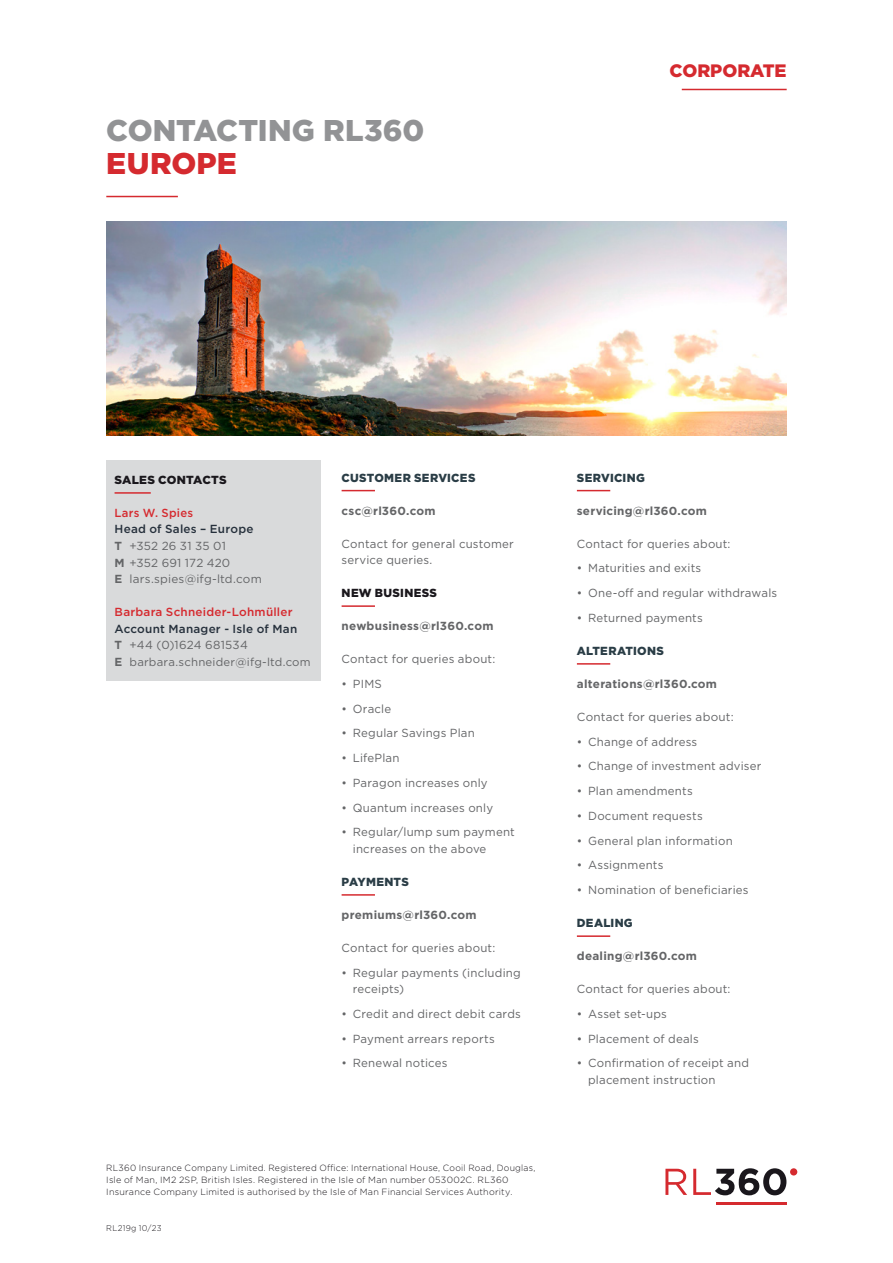
<style>
.page{position:relative;width:893px;height:1263px;background:#fff}
.page>*{position:absolute;margin:0;border:0;box-sizing:border-box;transform-origin:0 0}
.Headline_2_col_span{font:900 30px/33px "Gotham";letter-spacing:.005em;color:#929395}
.Product_name{font:900 18px "Gotham";color:#d52a2f}
.Body{font:11.7px/16.5px "Gotham";letter-spacing:.02em;color:#646567}
.Body-2{font:700 11.7px "Gotham";letter-spacing:.02em;color:#646567}
.Contact{font:11.7px "Gotham";letter-spacing:.015em;color:#646567}
.Subheadline{font:900 11.7px "Gotham";letter-spacing:.025em;color:#2a3d46}
.Subheadline_2{font:500 11.7px/16.5px "Gotham";letter-spacing:.02em;color:#d52a2f}
.Subheadline_2-2{font:500 11.7px/16.5px "Gotham";letter-spacing:.02em;color:#26303c}
.Subheadline-2{font:900 11.7px "Gotham";letter-spacing:.025em;color:#1a171c}
.Contact-2{font:11.4px "Gotham";letter-spacing:.015em;color:#646567}
.t1{font:300 9px/12px "Gotham";letter-spacing:.025em;color:#1a171c}
.t2{font:300 8.25px "Gotham";letter-spacing:.04em;color:#1a171c}
.s1{color:#d52a2f}
.s2{font-weight:700}
.s3{color:#26303c}
.s4{font-weight:700;font-size:11.7px}
</style>
<div class="page">
<hr style="left:342px;top:490px;width:33px;height:1px;background:#d52a2f">
<hr style="left:342px;top:605px;width:33px;height:2px;background:#d52a2f">
<hr style="left:342px;top:894px;width:33px;height:2px;background:#d52a2f">
<hr style="left:577px;top:490px;width:33px;height:1px;background:#d52a2f">
<hr style="left:577px;top:663px;width:33px;height:2px;background:#d52a2f">
<hr style="left:577px;top:935px;width:33px;height:2px;background:#d52a2f">
<div style="left:106px;top:460px;width:215px;height:220px;background:#d9dadb"></div>
<hr style="left:115px;top:492px;width:36px;height:2px;background:#d52a2f">
<hr style="left:106px;top:196px;width:72px;height:1px;background:#d52a2f">
<hr style="left:716px;top:1202px;width:70px;height:3px;background:#d52a2f">
<div style="left:790px;top:1168px;width:7px;height:7px;background:#d52a2f;border-radius:50%"></div>
<svg style="left:665px;top:1168px;width:121px;height:27px"></svg>
<hr style="left:682px;top:89px;width:105px;height:1px;background:#d52a2f">
<img style="left:106px;top:221px;width:681px;height:215px">
<p class="Headline_2_col_span" style="left:106px;top:114px;width:320px">CONTACTING RL360<br><span class="s1">EUROPE</span></p>
<p class="Product_name" style="left:670px;top:58px;width:119px">CORPORATE</p>
<p class="Subheadline-2" style="left:115px;top:472px;width:114px">SALES CONTACTS</p>
<p class="Subheadline_2-2" style="left:115px;top:504px;width:140px"><span class="s1">Lars W. Spies<br></span>Head of Sales – Europe</p>
<p class="Contact" style="left:115px;top:538px;width:113px"><span class="s2">T</span> +352 26 31 35 01</p>
<p class="Contact" style="left:115px;top:555px;width:117px"><span class="s2">M</span> +352 691 172 420</p>
<p class="Contact" style="left:115px;top:571px;width:149px"><span class="s2">E</span> lars.spies@ifg-ltd.com</p>
<p class="Subheadline_2" style="left:115px;top:603px;width:184px">Barbara Schneider-Lohmüller<br><span class="s3">Account Manager - Isle of Man</span></p>
<p class="Contact" style="left:115px;top:637px;width:135px"><span class="s2">T</span> +44 (0)1624 681534</p>
<p class="Contact-2" style="left:115px;top:654px;width:198px"><span class="s4">E</span> barbara.schneider@ifg-ltd.com</p>
<p class="Subheadline" style="left:342px;top:469px;width:135px">CUSTOMER SERVICES</p>
<p class="Body-2" style="left:342px;top:503px;width:95px">csc@rl360.com</p>
<p class="Body" style="left:342px;top:535px;width:174px">Contact for general customer service queries.</p>
<p class="Subheadline-2" style="left:342px;top:585px;width:97px">NEW BUSINESS</p>
<p class="Body-2" style="left:342px;top:618px;width:153px">newbusiness@rl360.com</p>
<p class="Body" style="left:342px;top:650px;width:155px">Contact for queries about:</p>
<p class="Body" style="left:342px;top:675px;width:42px">• PIMS</p>
<p class="Body" style="left:342px;top:700px;width:51px">• Oracle</p>
<p class="Body" style="left:342px;top:725px;width:135px">• Regular Savings Plan</p>
<p class="Body" style="left:342px;top:749px;width:59px">• LifePlan</p>
<p class="Body" style="left:342px;top:774px;width:148px">• Paragon increases only</p>
<p class="Body" style="left:342px;top:799px;width:153px">• Quantum increases only</p>
<p class="Body" style="left:353px;top:824px;width:164px;text-indent:-11px">• Regular/lump sum payment increases on the above</p>
<p class="Subheadline" style="left:342px;top:874px;width:69px">PAYMENTS</p>
<p class="Body-2" style="left:342px;top:907px;width:137px">premiums@rl360.com</p>
<p class="Body" style="left:342px;top:939px;width:155px">Contact for queries about:</p>
<p class="Body" style="left:353px;top:964px;width:169px;text-indent:-11px">• Regular payments (including receipts)</p>
<p class="Body" style="left:342px;top:1005px;width:181px">• Credit and direct debit cards</p>
<p class="Body" style="left:342px;top:1030px;width:155px">• Payment arrears reports</p>
<p class="Body" style="left:342px;top:1055px;width:107px">• Renewal notices</p>
<p class="t1" style="left:106px;top:1161px;width:431px">RL360 Insurance Company Limited. Registered Office: International House, Cooil Road, Douglas,<br>Isle of Man, IM2 2SP, British Isles. Registered in the Isle of Man number 053002C. RL360<br>Insurance Company Limited is authorised by the Isle of Man Financial Services Authority.</p>
<p class="t2" style="left:106px;top:1223px;width:57px">RL219g 10/23</p>
<p class="Subheadline" style="left:577px;top:469px;width:69px">SERVICING</p>
<p class="Body-2" style="left:577px;top:503px;width:132px">servicing@rl360.com</p>
<p class="Body" style="left:577px;top:535px;width:155px">Contact for queries about:</p>
<p class="Body" style="left:577px;top:560px;width:126px">• Maturities and exits</p>
<p class="Body" style="left:577px;top:584px;width:202px">• One-off and regular withdrawals</p>
<p class="Body" style="left:577px;top:609px;width:128px">• Returned payments</p>
<p class="Subheadline" style="left:577px;top:643px;width:89px">ALTERATIONS</p>
<p class="Body-2" style="left:577px;top:676px;width:142px">alterations@rl360.com</p>
<p class="Body" style="left:577px;top:708px;width:158px">Contact for queries about:</p>
<p class="Body" style="left:577px;top:733px;width:122px">• Change of address</p>
<p class="Body" style="left:577px;top:758px;width:186px">• Change of investment adviser</p>
<p class="Body" style="left:577px;top:782px;width:117px">• Plan amendments</p>
<p class="Body" style="left:577px;top:807px;width:127px">• Document requests</p>
<p class="Body" style="left:577px;top:832px;width:157px">• General plan information</p>
<p class="Body" style="left:577px;top:857px;width:88px">• Assignments</p>
<p class="Body" style="left:577px;top:881px;width:173px">• Nomination of beneficiaries</p>
<p class="Subheadline" style="left:577px;top:915px;width:57px">DEALING</p>
<p class="Body-2" style="left:577px;top:948px;width:122px">dealing@rl360.com</p>
<p class="Body" style="left:577px;top:980px;width:155px">Contact for queries about:</p>
<p class="Body" style="left:577px;top:1005px;width:91px">• Asset set-ups</p>
<p class="Body" style="left:577px;top:1030px;width:123px">• Placement of deals</p>
<p class="Body" style="left:588px;top:1055px;width:162px;text-indent:-11px">• Confirmation of receipt and placement instruction</p>
</div>
